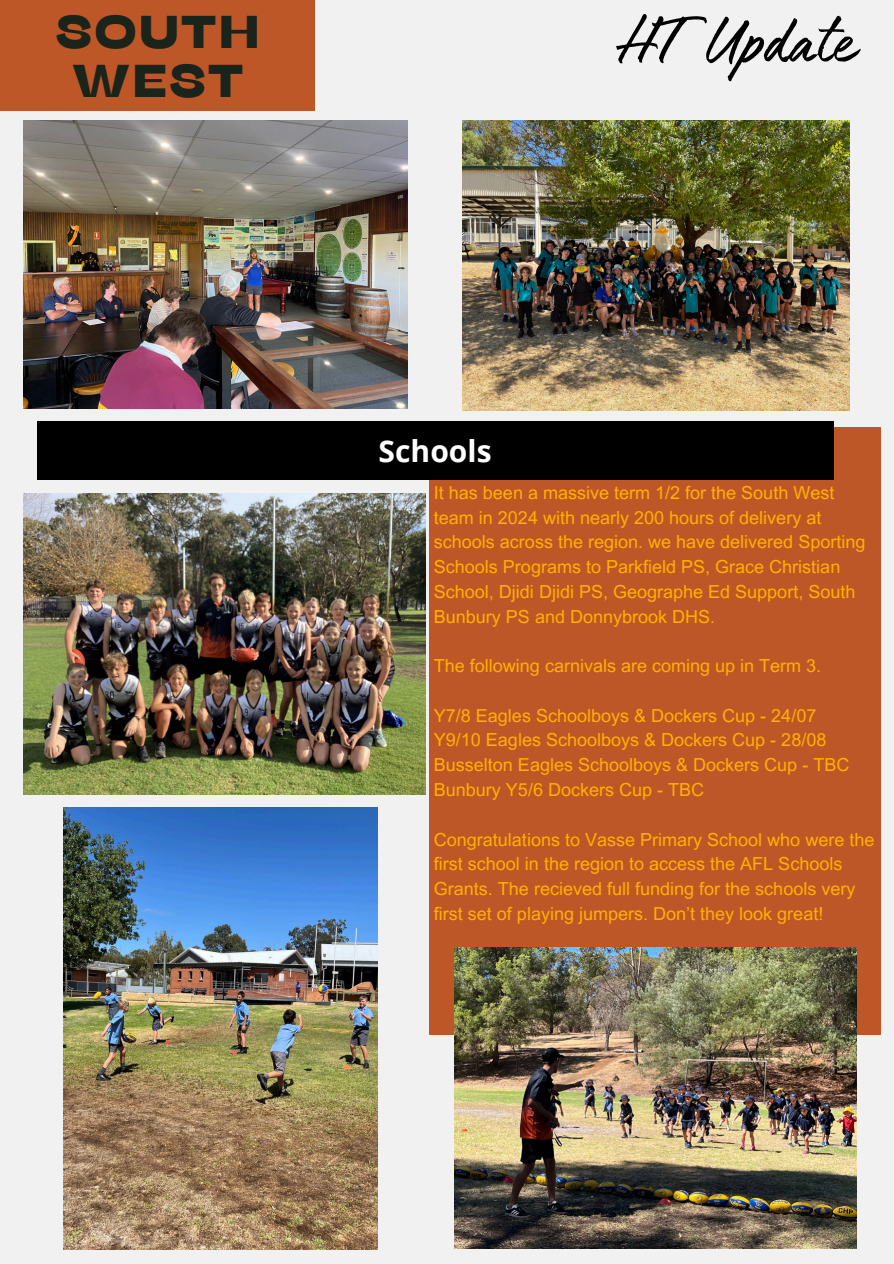
<style>
.page{position:relative;width:894px;height:1264px;background:#fff}
.page>*{position:absolute;margin:0;border:0;box-sizing:border-box;transform-origin:0 0}
.t1{font:74.25px "Authenia Solid";color:#000}
.t2{font:700 46.05px/48.3px "Stinger Wide";letter-spacing:.06em;color:#1a241b;text-align:center}
.t3{font:700 30px "Open Sans";color:#fff}
.t4{font:18px/24.8px "Arial MT Pro";color:#ffb100}
</style>
<div class="page">
<div style="left:0;top:0;width:893px;height:1263px;background:#f2f1f1"></div>
<div style="left:0;top:0;width:315px;height:110px;background:#be5727"></div>
<div style="left:429px;top:427px;width:451px;height:607px;background:#be5727"></div>
<div style="left:37px;top:421px;width:796px;height:58px;background:#000"></div>
<img style="left:455px;top:947px;width:401px;height:301px">
<img style="left:462px;top:120px;width:387px;height:291px">
<img style="left:23px;top:493px;width:402px;height:301px">
<img style="left:23px;top:120px;width:384px;height:288px">
<img style="left:63px;top:808px;width:314px;height:441px">
<p class="t2" style="left:56px;top:6px;width:205px">SOUTH<br>WEST</p>
<p class="t1" style="left:619px;top:3px;width:235px">HT Update</p>
<p class="t3" style="left:378px;top:429px;width:114px">Schools</p>
<h2 class="t4" style="left:434px;top:482px;width:433px">It has been a massive term 1/2 for the South West team in 2024 with nearly 200 hours of delivery at schools across the region. we have delivered Sporting Schools Programs to Parkfield PS, Grace Christian School, Djidi Djidi PS, Geographe Ed Support, South Bunbury PS and Donnybrook DHS.</h2>
<h1 class="t4" style="left:434px;top:655px;width:389px">The following carnivals are coming up in Term 3.</h1>
<p class="t4" style="left:434px;top:705px;width:384px">Y7/8 Eagles Schoolboys &amp; Dockers Cup - 24/07</p>
<p class="t4" style="left:434px;top:730px;width:394px">Y9/10 Eagles Schoolboys &amp; Dockers Cup - 28/08</p>
<h3 class="t4" style="left:434px;top:754px;width:417px">Busselton Eagles Schoolboys &amp; Dockers Cup - TBC</h3>
<p class="t4" style="left:434px;top:779px;width:272px">Bunbury Y5/6 Dockers Cup - TBC</p>
<p class="t4" style="left:434px;top:829px;width:442px">Congratulations to Vasse Primary School who were the first school in the region to access the AFL Schools Grants. The recieved full funding for the schools very first set of playing jumpers. Don’t they look great!</p>
</div>
